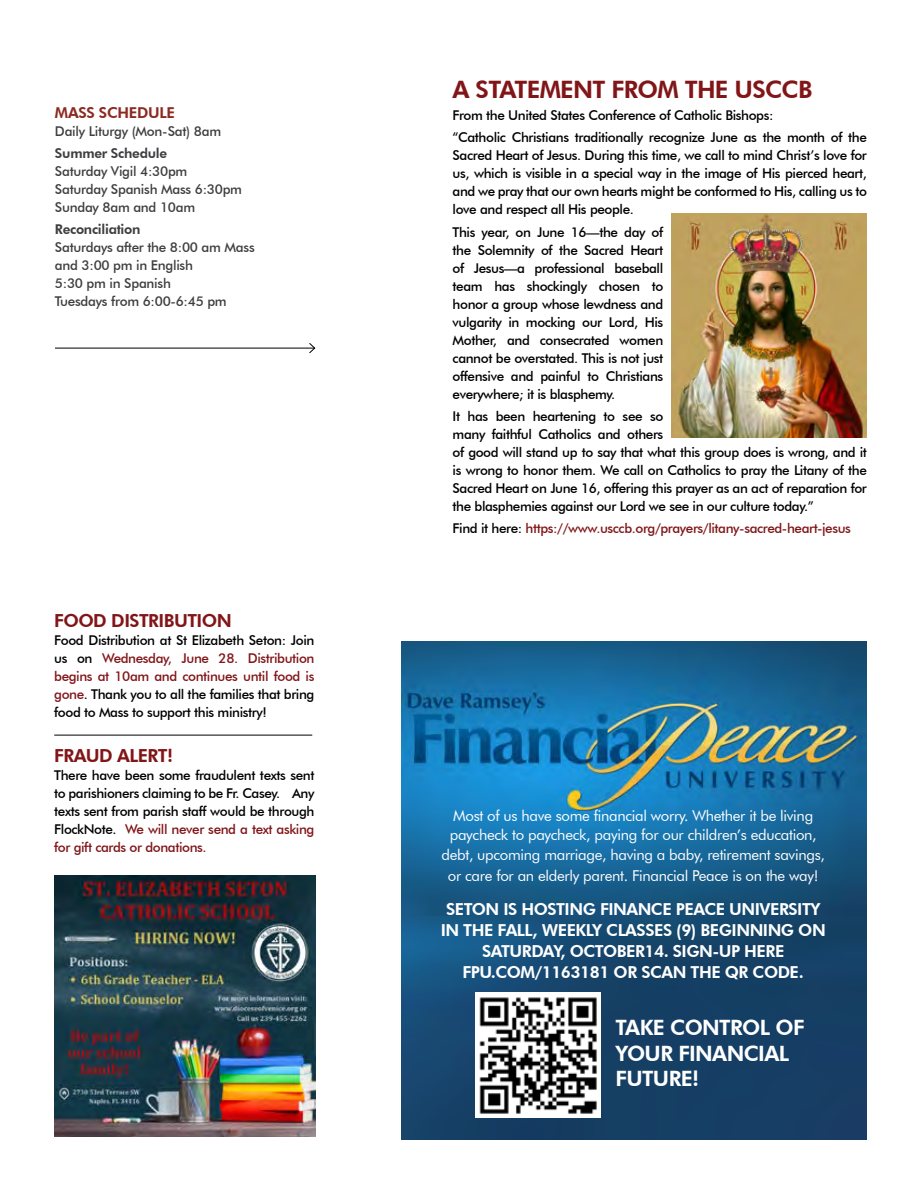
<style>
.page{position:relative;width:918px;height:1188px;background:#fff}
.page>*{position:absolute;margin:0;border:0;box-sizing:border-box;transform-origin:0 0}
.t1{font:800 24px "Futura BT";letter-spacing:-.03em;color:#811518}
.t2{font:800 21.15px/25.5px "Futura BT";letter-spacing:-.03em;color:#fff}
.t3{font:800 18px "Futura BT";letter-spacing:-.03em;color:#811518}
.t4{font:800 16.5px/21px "Futura BT";letter-spacing:-.03em;color:#fff;text-align:center}
.t5{font:15px/19.5px "Futura BT";letter-spacing:-.02em;color:#fff;text-align:center}
.t6{font:800 15px "Futura BT";letter-spacing:-.02em;color:#8b2a21}
.t7{font:500 13.5px/18px "Futura BT";letter-spacing:-.03em;color:#000;text-align:justify}
.t8{font:500 13.5px/18px "Futura BT";letter-spacing:-.02em;color:#3e3d40}
.t9{font:500 13.5px "Futura BT";letter-spacing:-.03em;color:#811518}
.t10{font:800 13.5px "Futura BT";letter-spacing:-.02em;color:#3e3d40}
.s1{color:#811518}
.s2{color:#000}
</style>
<div class="page">
<img style="left:401px;top:641px;width:466px;height:499px">
<hr style="left:55px;top:348px;width:260px;height:1px;background:#000">
<svg style="left:308px;top:343px;width:8px;height:11px"></svg>
<hr style="left:54px;top:735px;width:258px;height:1px;background:#000">
<img style="left:475px;top:992px;width:125px;height:126px">
<img style="left:54px;top:876px;width:261px;height:261px">
<img style="left:672px;top:213px;width:195px;height:224px">
<p class="t6" style="left:55px;top:103px;width:122px">MASS SCHEDULE</p>
<p class="t8" style="left:55px;top:122px;width:168px">Daily Liturgy (Mon-Sat) 8am</p>
<p class="t10" style="left:55px;top:145px;width:114px">Summer Schedule</p>
<p class="t8" style="left:55px;top:162px;width:189px">Saturday Vigil 4:30pm<br>Saturday Spanish Mass 6:30pm<br>Sunday 8am and 10am</p>
<p class="t10" style="left:55px;top:221px;width:87px">Reconciliation</p>
<p class="t8" style="left:55px;top:238px;width:201px">Saturdays after the 8:00 am Mass and 3:00 pm in English<br>5:30 pm in Spanish<br>Tuesdays from 6:00-6:45 pm</p>
<h3 class="t3" style="left:54px;top:609px;width:179px">FOOD DISTRIBUTION</h3>
<p class="t7" style="left:54px;top:631px;width:262px">Food Distribution at St Elizabeth Seton: Join us on <span class="s1">Wednesday, June 28. Distribution begins at 10am and continues until food is gone</span>. Thank you to all the families that bring food to Mass to support this ministry!</p>
<h3 class="t3" style="left:54px;top:745px;width:120px">FRAUD ALERT!</h3>
<p class="t7" style="left:54px;top:766px;width:262px">There have been some fraudulent texts sent to parishioners claiming to be Fr. Casey. Any texts sent from parish staff would be through FlockNote. <span class="s1">We will never send a text asking for gift cards or donations.</span></p>
<h1 class="t1" style="left:453px;top:75px;width:361px">A STATEMENT FROM THE USCCB</h1>
<p class="t7" style="left:453px;top:104px;width:416px;line-height:22.2px">From the United States Conference of Catholic Bishops:<br>“Catholic Christians traditionally recognize June as the month of the</p>
<p class="t7" style="left:453px;top:147px;width:416px">Sacred Heart of Jesus. During this time, we call to mind Christ’s love for us, which is visible in a special way in the image of His pierced heart, and we pray that our own hearts might be conformed to His, calling us to love and respect all His people.</p>
<p class="t7" style="left:453px;top:223px;width:212px">This year, on June 16—the day of the Solemnity of the Sacred Heart of Jesus—a professional baseball team has shockingly chosen to honor a group whose lewdness and vulgarity in mocking our Lord, His Mother, and consecrated women cannot be overstated. This is not just offensive and painful to Christians everywhere; it is blasphemy.</p>
<p class="t7" style="left:453px;top:407px;width:416px;text-align:left">It has been heartening to see so<br>many faithful Catholics and others<br>of good will stand up to say that what this group does is wrong, and it is wrong to honor them. We call on Catholics to pray the Litany of the Sacred Heart on June 16, offering this prayer as an act of reparation for the blasphemies against our Lord we see in our culture today.”</p>
<p class="t9" style="left:453px;top:520px;width:400px"><span class="s2">Find it here:</span> https://www.usccb.org/prayers/litany-sacred-heart-jesus</p>
<p class="t5" style="left:442px;top:806px;width:385px">Most of us have some financial worry. Whether it be living paycheck to paycheck, paying for our children’s education, debt, upcoming marriage, having a baby, retirement savings,</p>
<p class="t5" style="left:448px;top:866px;width:372px">or care for an elderly parent. Financial Peace is on the way!</p>
<p class="t4" style="left:441px;top:898px;width:387px">SETON IS HOSTING FINANCE PEACE UNIVERSITY IN THE FALL, WEEKLY CLASSES (9) BEGINNING ON SATURDAY, OCTOBER14. SIGN-UP HERE FPU.COM/1163181 OR SCAN THE QR CODE.</p>
<h2 class="t2" style="left:616px;top:1015px;width:190px">TAKE CONTROL OF<br>YOUR FINANCIAL<br>FUTURE!</h2>
</div>
